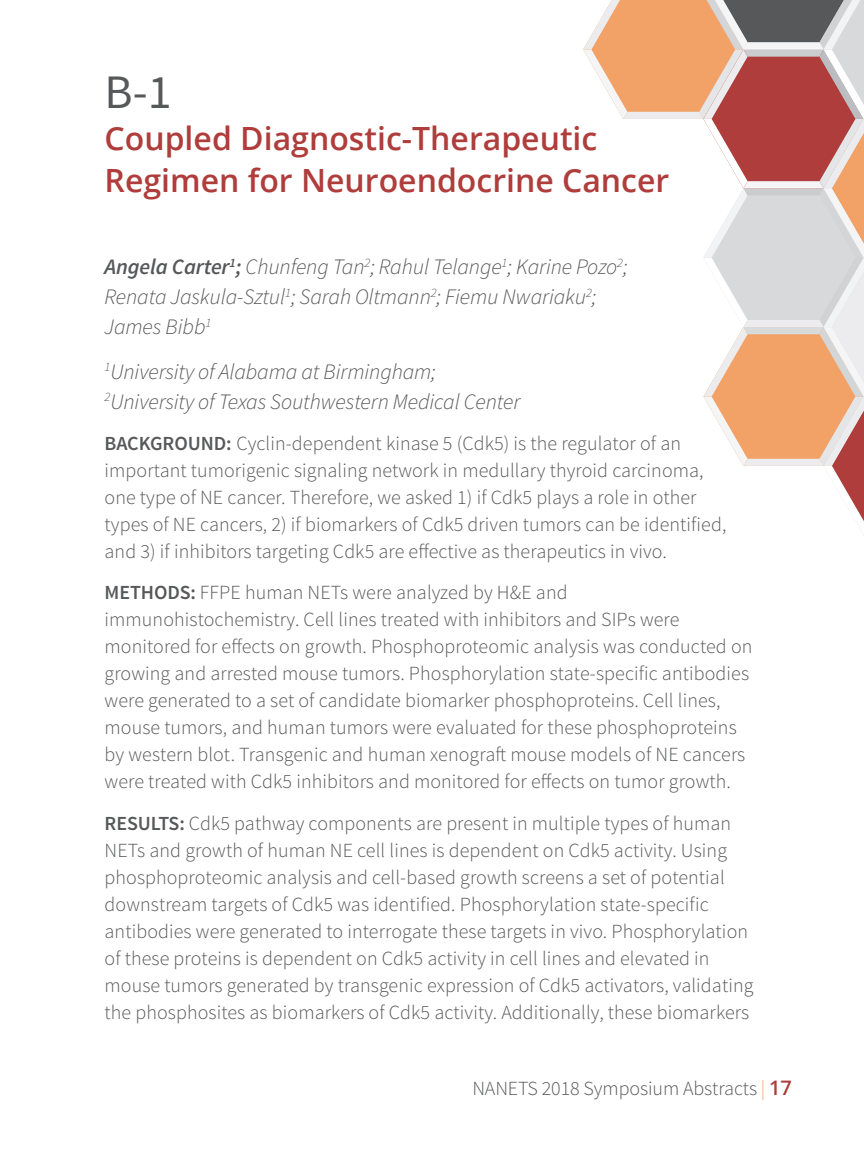
<style>
.page{position:relative;width:864px;height:1152px;background:#fff}
.page>*{position:absolute;margin:0;border:0;box-sizing:border-box;transform-origin:0 0}
.t1{font:48px "Source Sans Pro";color:#57585a}
.t2{font:600 32px/42px "Open Sans";color:#af3d3c}
.t3{font:italic 300 22px/30px "Source Sans Pro";letter-spacing:-.005em;color:#57585a}
.t4{font:300 20px/27px "Source Sans Pro";letter-spacing:.005em;color:#57585a}
.s1{font-weight:600}
.s2{color:#f2a266}
.s3{font-family:"Open Sans";font-weight:600;color:#af3d3c}
</style>
<div class="page">
<svg style="left:583px;top:0;width:281px;height:521px"></svg>
<p class="t1" style="left:105px;top:62px;width:69px">B-1</p>
<p class="t2" style="left:105px;top:117px;width:566px">Coupled Diagnostic-Therapeutic<br>Regimen for Neuroendocrine Cancer</p>
<p class="t3" style="left:105px;top:252px;width:525px"><span class="s1">Angela Carter</span><sup>1</sup><span class="s1">;</span> Chunfeng Tan<sup>2</sup>; Rahul Telange<sup>1</sup>; Karine Pozo<sup>2</sup>;<br>Renata Jaskula-Sztul<sup>1</sup>; Sarah Oltmann<sup>2</sup>; Fiemu Nwariaku<sup>2</sup>;<br>James Bibb<sup>1</sup></p>
<p class="t3" style="left:105px;top:356px;width:417px"><sup>1</sup>University of Alabama at Birmingham;<br><sup>2</sup>University of Texas Southwestern Medical Center</p>
<p class="t4" style="left:105px;top:430px;width:623px"><span class="s1">BACKGROUND:</span> Cyclin-dependent kinase 5 (Cdk5) is the regulator of an important tumorigenic signaling network in medullary thyroid carcinoma, one type of NE cancer. Therefore, we asked 1) if Cdk5 plays a role in other types of NE cancers, 2) if biomarkers of Cdk5 driven tumors can be identified, and 3) if inhibitors targeting Cdk5 are effective as therapeutics in vivo.</p>
<p class="t4" style="left:105px;top:579px;width:649px"><span class="s1">METHODS:</span> FFPE human NETs were analyzed by H&amp;E and immunohistochemistry. Cell lines treated with inhibitors and SIPs were monitored for effects on growth. Phosphoproteomic analysis was conducted on growing and arrested mouse tumors. Phosphorylation state-specific antibodies were generated to a set of candidate biomarker phosphoproteins. Cell lines, mouse tumors, and human tumors were evaluated for these phosphoproteins by western blot. Transgenic and human xenograft mouse models of NE cancers were treated with Cdk5 inhibitors and monitored for effects on tumor growth.</p>
<p class="t4" style="left:105px;top:810px;width:650px"><span class="s1">RESULTS:</span> Cdk5 pathway components are present in multiple types of human NETs and growth of human NE cell lines is dependent on Cdk5 activity. Using phosphoproteomic analysis and cell-based growth screens a set of potential downstream targets of Cdk5 was identified. Phosphorylation state-specific antibodies were generated to interrogate these targets in vivo. Phosphorylation of these proteins is dependent on Cdk5 activity in cell lines and elevated in mouse tumors generated by transgenic expression of Cdk5 activators, validating the phosphosites as biomarkers of Cdk5 activity. Additionally, these biomarkers</p>
<p class="t4" style="left:472px;top:1075px;width:321px">NANETS 2018 Symposium Abstracts <span class="s2">|</span> <span class="s3">17</span></p>
</div>
